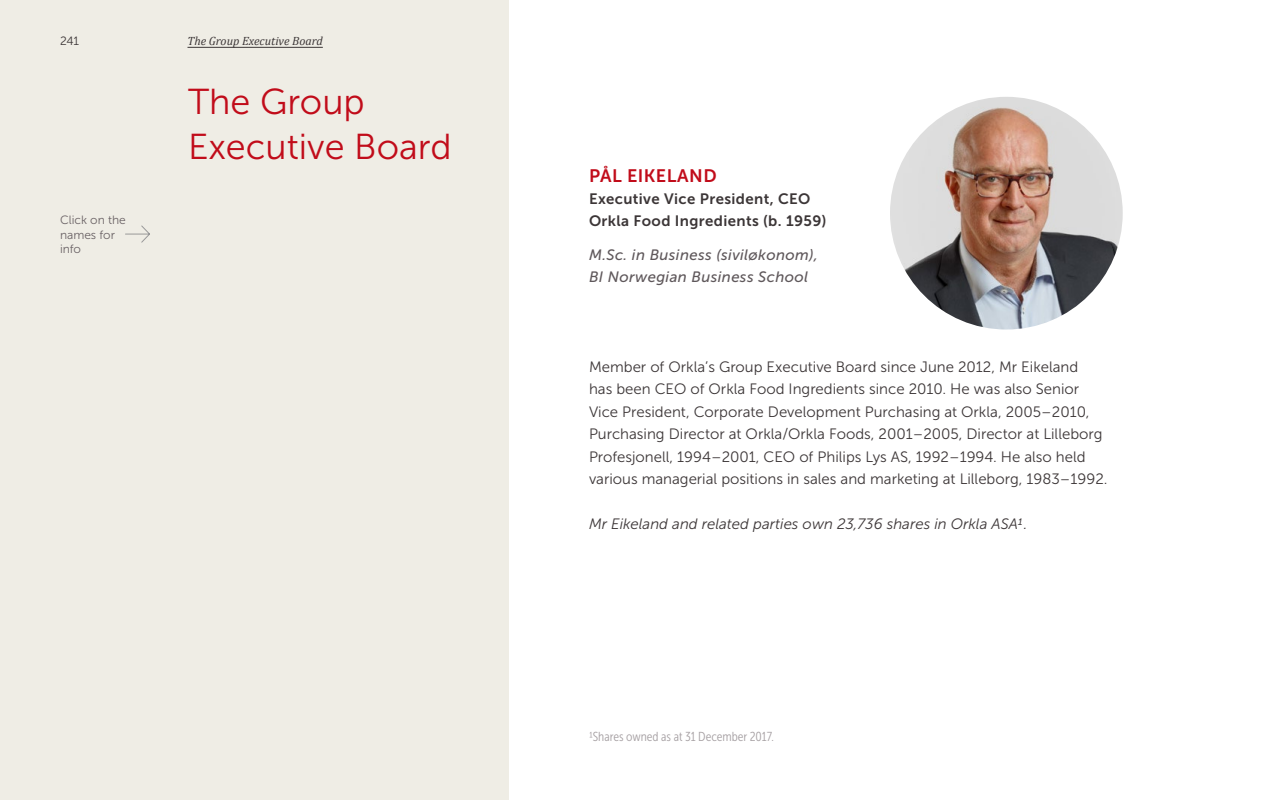
<style>
.page{position:relative;width:1280px;height:800px;background:#fff}
.page>*{position:absolute;margin:0;border:0;box-sizing:border-box;transform-origin:0 0}
.t1{font:36px/44.8px "Museo Sans 300";color:#c10c1a}
.t2{font:18px "Museo Sans 700";letter-spacing:.025em;color:#c10c1a}
.t3{font:15px/22.4px "Museo Sans 300";color:#3c3637}
.t4{font:italic 15px "Museo Sans 300";color:#3c3637}
.t5{font:15px/22.4px "Museo Sans 700";letter-spacing:.025em;color:#3c3637}
.t6{font:italic 15px/22.4px "Museo Sans 500";letter-spacing:.025em;color:#5f585b}
.t7{font:13px "Museo Sans Cond 300";color:#a6a0a3}
.t8{font:italic 12px "Cambria";color:#3c3637}
.t9{font:12px/14.4px "Museo Sans 300";color:#6a6265}
.t10{font:12px "Museo Sans 300";color:#3c3637}
</style>
<div class="page">
<img style="left:890px;top:97px;width:233px;height:233px;border-radius:116px">
<div style="left:0;top:0;width:509px;height:800px;background:#efede5"></div>
<hr style="left:188px;top:47px;width:135px;height:1px;background:#3c3637">
<svg style="left:125px;top:225px;width:25px;height:18px"></svg>
<p class="t10" style="left:60px;top:34px;width:20px">241</p>
<p class="t9" style="left:60px;top:213px;width:67px">Click on the names for info</p>
<p class="t8" style="left:188px;top:33px;width:137px">The Group Executive Board</p>
<h1 class="t1" style="left:188px;top:80px;width:265px">The Group<br>Executive Board</h1>
<p class="t2" style="left:589px;top:165px;width:129px">PÅL EIKELAND</p>
<p class="t5" style="left:589px;top:188px;width:239px">Executive Vice President, CEO<br>Orkla Food Ingredients (b. 1959)</p>
<p class="t6" style="left:589px;top:244px;width:231px">M.Sc. in Business (siviløkonom),<br>BI Norwegian Business School</p>
<p class="t3" style="left:589px;top:356px;width:520px">Member of Orkla’s Group Executive Board since June 2012, Mr Eikeland<br>has been CEO of Orkla Food Ingredients since 2010. He was also Senior Vice President, Corporate Development Purchasing at Orkla, 2005–2010, Purchasing Director at Orkla/Orkla Foods, 2001–2005, Director at Lilleborg Profesjonell, 1994–2001, CEO of Philips Lys AS, 1992–1994. He also held various managerial positions in sales and marketing at Lilleborg, 1983–1992.</p>
<p class="t4" style="left:589px;top:516px;width:440px">Mr Eikeland and related parties own 23,736 shares in Orkla ASA1.</p>
<p class="t7" style="left:589px;top:729px;width:186px">1Shares owned as at 31 December 2017.</p>
</div>
